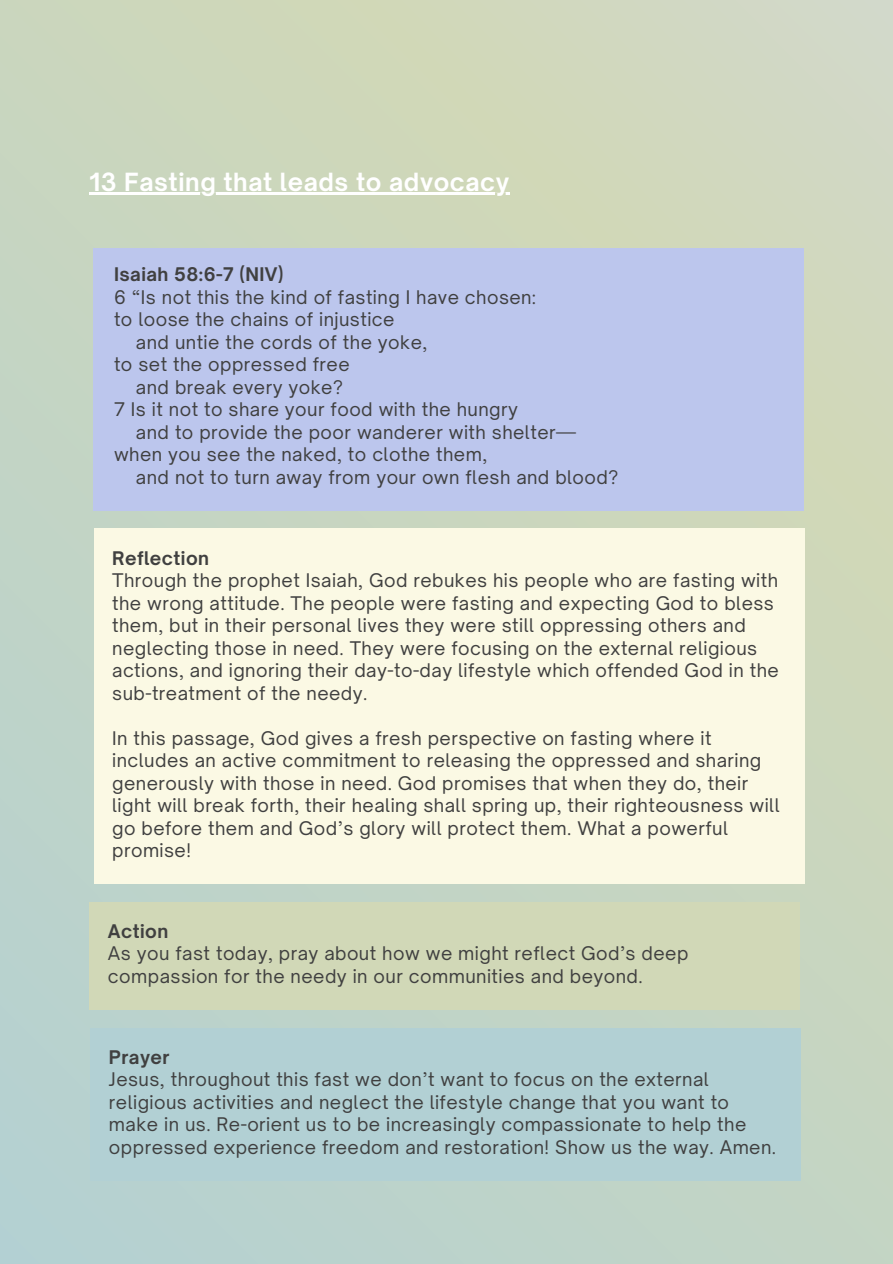
<style>
.page{position:relative;width:893px;height:1264px;background:#fff}
.page>*{position:absolute;margin:0;border:0;box-sizing:border-box;transform-origin:0 0}
.t1{font:700 24px "Open Sauce One";letter-spacing:.025em;color:#fff}
.t2{font:18px/22.5px "Open Sauce One";letter-spacing:.025em;color:#404040}
.t3{font:700 18px "Open Sauce One";letter-spacing:.025em;color:#404040}
</style>
<div class="page">
<div style="left:0;top:0;width:892px;height:1263px;background:linear-gradient(to right,#c2d4c4,#cfd8be)"></div>
<hr style="left:89px;top:193px;width:421px;height:2px;background:#fff">
<div style="left:94px;top:248px;width:710px;height:262px;background:#bcc6ed"></div>
<div style="left:94px;top:528px;width:710px;height:355px;background:#fbf9e4"></div>
<div style="left:89px;top:901px;width:710px;height:108px;background:#d1d8b7"></div>
<div style="left:90px;top:1027px;width:710px;height:153px;background:#b2d0d4"></div>
<h1 class="t1" style="left:89px;top:166px;width:421px">13 Fasting that leads to advocacy</h1>
<p class="t3" style="left:114px;top:263px;width:171px">Isaiah 58:6-7 (NIV)</p>
<p class="t2" style="left:114px;top:285px;width:423px">6 “Is not this the kind of fasting I have chosen:</p>
<p class="t2" style="left:114px;top:308px;width:282px">to loose the chains of injustice</p>
<p class="t2" style="left:136px;top:330px;width:293px">and untie the cords of the yoke,</p>
<p class="t2" style="left:114px;top:353px;width:237px">to set the oppressed free</p>
<p class="t2" style="left:136px;top:375px;width:208px">and break every yoke?</p>
<p class="t2" style="left:114px;top:398px;width:405px">7 Is it not to share your food with the hungry</p>
<p class="t2" style="left:136px;top:420px;width:441px">and to provide the poor wanderer with shelter—</p>
<p class="t2" style="left:114px;top:443px;width:374px">when you see the naked, to clothe them,</p>
<p class="t2" style="left:136px;top:465px;width:484px">and not to turn away from your own flesh and blood?</p>
<p class="t3" style="left:112px;top:546px;width:98px">Reflection</p>
<p class="t2" style="left:112px;top:569px;width:668px">Through the prophet Isaiah, God rebukes his people who are fasting with the wrong attitude. The people were fasting and expecting God to bless them, but in their personal lives they were still oppressing others and neglecting those in need. They were focusing on the external religious actions, and ignoring their day-to-day lifestyle which offended God in the sub-treatment of the needy.</p>
<p class="t2" style="left:112px;top:726px;width:669px">In this passage, God gives a fresh perspective on fasting where it includes an active commitment to releasing the oppressed and sharing generously with those in need. God promises that when they do, their light will break forth, their healing shall spring up, their righteousness will go before them and God’s glory will protect them. What a powerful promise!</p>
<p class="t3" style="left:108px;top:919px;width:62px">Action</p>
<p class="t2" style="left:108px;top:942px;width:582px">As you fast today, pray about how we might reflect God’s deep compassion for the needy in our communities and beyond.</p>
<p class="t3" style="left:109px;top:1045px;width:62px">Prayer</p>
<p class="t2" style="left:109px;top:1068px;width:668px">Jesus, throughout this fast we don’t want to focus on the external religious activities and neglect the lifestyle change that you want to make in us. Re-orient us to be increasingly compassionate to help the oppressed experience freedom and restoration! Show us the way. Amen.</p>
</div>
